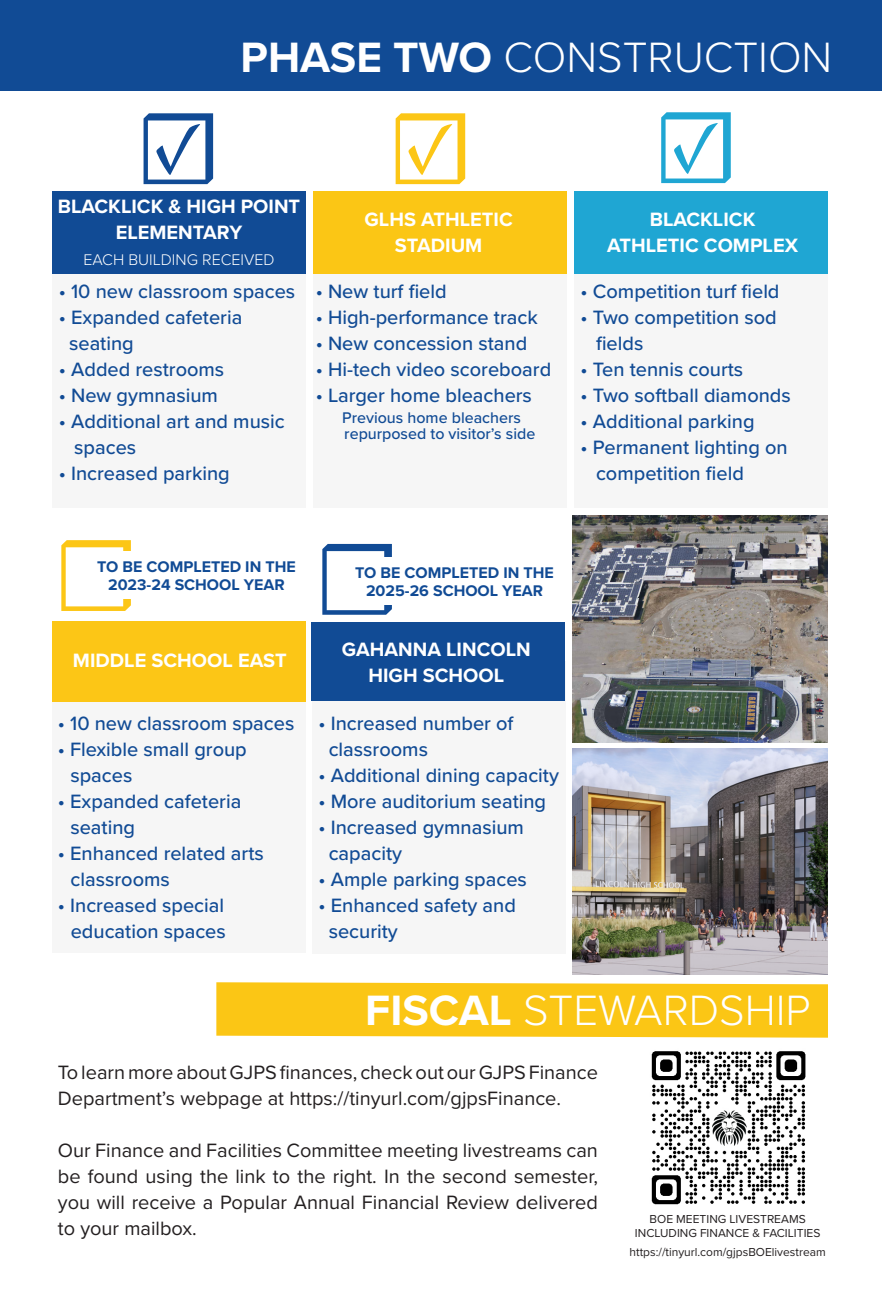
<style>
.page{position:relative;width:882px;height:1296px;background:#fff}
.page>*{position:absolute;margin:0;border:0;box-sizing:border-box;transform-origin:0 0}
.t1{font:104px "Minion Pro";color:#114b95}
.t2{font:104px "Minion Pro";color:#fcc616}
.t3{font:104px "Minion Pro";color:#1fa6d3}
.t4{font:300 44px "Proxima Nova";color:#fff}
.t5{font:500 20px/26px "Proxima Nova";color:#114b95}
.t6{font:20px/26px "Proxima Nova";color:#231f20}
.My_Main_Text{font:700 20px/26px "Proxima Nova";color:#fff;text-align:center}
.My_Main_Text-2{font:700 16px "Proxima Nova";color:#114b95}
.t7{font:500 16px/16px "Proxima Nova";color:#114b95}
.My_Main_Text-3{font:300 16px "Proxima Nova";color:#fff}
.t8{font:12px/14.4px "Proxima Nova";color:#231f20;text-align:center}
.s1{font-weight:700}
</style>
<div class="page">
<div style="left:53px;top:267px;width:253px;height:241px;background:#f6f6f6"></div>
<div style="left:53px;top:687px;width:253px;height:266px;background:#f6f6f6"></div>
<div style="left:314px;top:267px;width:253px;height:241px;background:#f6f6f6"></div>
<div style="left:575px;top:267px;width:253px;height:241px;background:#f6f6f6"></div>
<div style="left:312px;top:661px;width:254px;height:292px;background:#f6f6f6"></div>
<div style="left:0;top:0;width:882px;height:90px;background:#114b95"></div>
<div style="left:216px;top:982px;width:612px;height:56px;background:#fbc615"></div>
<div style="left:53px;top:192px;width:253px;height:82px;background:#114b95"></div>
<div style="left:314px;top:192px;width:253px;height:82px;background:#fbc615"></div>
<div style="left:53px;top:622px;width:253px;height:80px;background:#fcc616"></div>
<div style="left:311px;top:622px;width:254px;height:79px;background:#114b95"></div>
<div style="left:575px;top:192px;width:253px;height:82px;background:#1fa6d3"></div>
<img style="left:651px;top:1051px;width:155px;height:154px">
<img style="left:573px;top:516px;width:255px;height:226px">
<img style="left:573px;top:748px;width:255px;height:227px">
<p class="t1" style="left:135px;top:78px;width:89px">☑</p>
<p class="t4" style="left:241px;top:25px;width:593px"><span class="s1">PHASE TWO</span> CONSTRUCTION</p>
<p class="t2" style="left:387px;top:78px;width:89px">☑</p>
<p class="t3" style="left:653px;top:77px;width:89px">☑</p>
<p class="My_Main_Text" style="left:58px;top:193px;width:244px">BLACKLICK &amp; HIGH POINT<br>ELEMENTARY</p>
<p class="My_Main_Text-3" style="left:84px;top:248px;width:192px">EACH BUILDING RECEIVED</p>
<p class="t5" style="left:59px;top:277px;width:238px">• 10 new classroom spaces</p>
<p class="t5" style="left:59px;top:303px;width:185px">• Expanded cafeteria</p>
<p class="t5" style="left:69px;top:329px;width:66px">seating</p>
<p class="t5" style="left:59px;top:355px;width:167px">• Added restrooms</p>
<p class="t5" style="left:59px;top:381px;width:161px">• New gymnasium</p>
<p class="t5" style="left:74px;top:407px;width:212px;text-indent:-15px">• Additional art and music spaces</p>
<p class="t5" style="left:59px;top:459px;width:172px">• Increased parking</p>
<p class="My_Main_Text" style="left:365px;top:206px;width:150px">GLHS ATHLETIC</p>
<p class="My_Main_Text" style="left:395px;top:232px;width:89px">STADIUM</p>
<p class="t5" style="left:316px;top:277px;width:132px">• New turf field</p>
<p class="t5" style="left:316px;top:303px;width:224px">• High-performance track</p>
<p class="t5" style="left:316px;top:329px;width:213px">• New concession stand</p>
<p class="t5" style="left:316px;top:355px;width:237px">• Hi-tech video scoreboard</p>
<p class="t5" style="left:316px;top:381px;width:218px">• Larger home bleachers</p>
<p class="t7" style="left:342px;top:409px;width:195px">Previous home bleachers repurposed to visitor’s side</p>
<p class="t2" style="left:53px;top:505px;width:89px">☐</p>
<p class="t1" style="left:314px;top:509px;width:89px">☐</p>
<p class="My_Main_Text-2" style="left:97px;top:555px;width:200px">TO BE COMPLETED IN THE</p>
<p class="My_Main_Text-2" style="left:108px;top:573px;width:178px">2023-24 SCHOOL YEAR</p>
<p class="My_Main_Text-2" style="left:355px;top:561px;width:200px">TO BE COMPLETED IN THE</p>
<p class="My_Main_Text-2" style="left:366px;top:579px;width:179px">2025-26 SCHOOL YEAR</p>
<p class="My_Main_Text" style="left:73px;top:647px;width:215px">MIDDLE SCHOOL EAST</p>
<p class="t5" style="left:58px;top:709px;width:238px">• 10 new classroom spaces</p>
<p class="t5" style="left:70px;top:735px;width:178px;text-indent:-13px">• Flexible small group spaces</p>
<p class="t5" style="left:70px;top:787px;width:172px;text-indent:-13px">• Expanded cafeteria seating</p>
<p class="t5" style="left:71px;top:839px;width:195px;text-indent:-13px">• Enhanced related arts classrooms</p>
<p class="t5" style="left:58px;top:891px;width:169px;text-align:right">• Increased special education spaces</p>
<p class="My_Main_Text" style="left:342px;top:636px;width:190px">GAHANNA LINCOLN</p>
<p class="My_Main_Text" style="left:369px;top:662px;width:137px">HIGH SCHOOL</p>
<p class="t5" style="left:329px;top:709px;width:186px;text-indent:-10px">• Increased number of classrooms</p>
<p class="t5" style="left:318px;top:761px;width:242px">• Additional dining capacity</p>
<p class="t5" style="left:318px;top:787px;width:229px">• More auditorium seating</p>
<p class="t5" style="left:329px;top:813px;width:197px;text-indent:-10px">• Increased gymnasium capacity</p>
<p class="t5" style="left:318px;top:865px;width:210px">• Ample parking spaces</p>
<p class="t5" style="left:329px;top:891px;width:189px;text-indent:-10px">• Enhanced safety and security</p>
<p class="My_Main_Text" style="left:650px;top:206px;width:107px">BLACKLICK</p>
<p class="My_Main_Text" style="left:607px;top:232px;width:192px">ATHLETIC COMPLEX</p>
<p class="t5" style="left:581px;top:277px;width:200px">• Competition turf field</p>
<p class="t5" style="left:596px;top:303px;width:182px;text-indent:-15px">• Two competition sod fields</p>
<p class="t5" style="left:581px;top:355px;width:164px">• Ten tennis courts</p>
<p class="t5" style="left:581px;top:381px;width:212px">• Two softball diamonds</p>
<p class="t5" style="left:581px;top:407px;width:176px">• Additional parking</p>
<p class="t5" style="left:596px;top:433px;width:193px;text-indent:-15px">• Permanent lighting on competition field</p>
<p class="t4" style="left:365px;top:977px;width:447px"><span class="s1">FISCAL</span> STEWARDSHIP</p>
<p class="t6" style="left:58px;top:1059px;width:542px">To learn more about GJPS finances, check out our GJPS Finance<br>Department’s webpage at https://tinyurl.com/gjpsFinance.</p>
<p class="t6" style="left:58px;top:1137px;width:542px;text-align:justify">Our Finance and Facilities Committee meeting livestreams can be found using the link to the right. In the second semester, you will receive a Popular Annual Financial Review delivered to your mailbox.</p>
<p class="t8" style="left:635px;top:1211px;width:187px">BOE MEETING LIVESTREAMS<br>INCLUDING FINANCE &amp; FACILITIES</p>
<p class="t8" style="left:630px;top:1244px;width:198px">https://tinyurl.com/gjpsBOElivestream</p>
</div>
